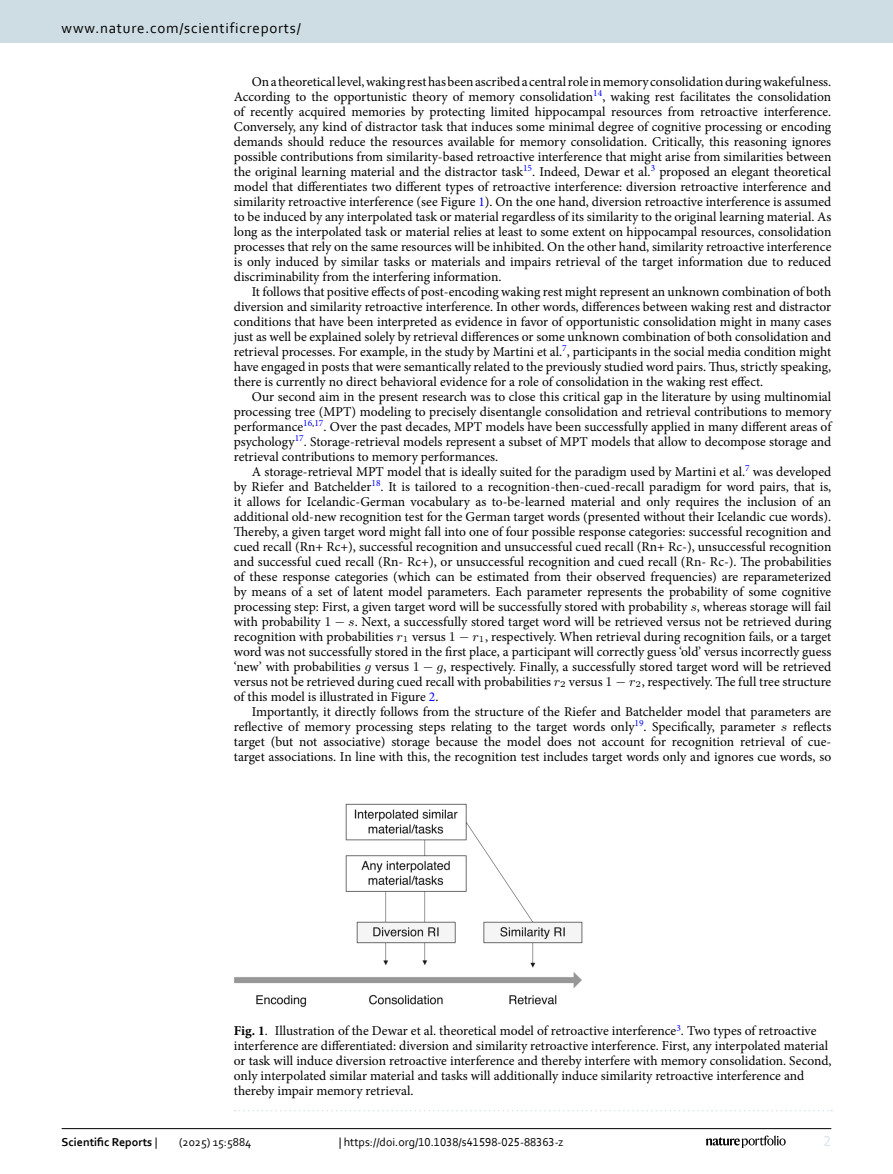
<style>
.page{position:relative;width:893px;height:1174px;background:#fff}
.page>*{position:absolute;margin:0;border:0;box-sizing:border-box;transform-origin:0 0}
.t1{font:15px "Corbel";letter-spacing:.05em;color:#000}
.t2{font:15px "Corbel";color:#d9e4eb}
.Body_Text_Indent{font:13.5px/15px "Minion Pro";color:#000;text-align:justify}
.Figure_Caption{font:13.5px/15px "Minion Pro";color:#000}
.t3{font:12px "Corbel";color:#000}
.t4{font:700 12px "Corbel";color:#000}
.s1{color:#00f}
.s2{font-family:"LM Math Italic 9"}
.s3{font-family:"LM Roman 9"}
.s4{font-weight:700}
.s5{font-weight:400}
</style>
<div class="page">
<img style="left:234px;top:803px;width:348px;height:204px">
<svg style="left:235px;top:1110px;width:597px;height:1px"></svg>
<hr style="left:62px;top:1128px;width:769px;height:1px;background:#000">
<svg style="left:706px;top:1135px;width:80px;height:12px"></svg>
<div style="left:0;top:0;width:893px;height:43px;background:#cedde4"></div>
<p class="t1" style="left:62px;top:18px;width:241px">www.nature.com/scientificreports/</p>
<p class="Body_Text_Indent" style="left:234px;top:74px;width:599px;text-indent:18px">On a theoretical level, waking rest has been ascribed a central role in memory consolidation during wakefulness.<br>According to the opportunistic theory of memory consolidation<sup>14</sup>, waking rest facilitates the consolidation of recently acquired memories by protecting limited hippocampal resources from retroactive interference.<br>Conversely, any kind of distractor task that induces some minimal degree of cognitive processing or encoding demands should reduce the resources available for memory consolidation. Critically, this reasoning ignores possible contributions from similarity-based retroactive interference that might arise from similarities between the original learning material and the distractor task<sup>15</sup>. Indeed, Dewar et al.<sup>3</sup> proposed an elegant theoretical model that differentiates two different types of retroactive interference: diversion retroactive interference and similarity retroactive interference (see Figure <span class="s1">1</span>). On the one hand, diversion retroactive interference is assumed to be induced by any interpolated task or material regardless of its similarity to the original learning material. As long as the interpolated task or material relies at least to some extent on hippocampal resources, consolidation processes that rely on the same resources will be inhibited. On the other hand, similarity retroactive interference is only induced by similar tasks or materials and impairs retrieval of the target information due to reduced discriminability from the interfering information.</p>
<p class="Body_Text_Indent" style="left:234px;top:284px;width:599px;text-indent:18px">It follows that positive effects of post-encoding waking rest might represent an unknown combination of both diversion and similarity retroactive interference. In other words, differences between waking rest and distractor conditions that have been interpreted as evidence in favor of opportunistic consolidation might in many cases just as well be explained solely by retrieval differences or some unknown combination of both consolidation and retrieval processes. For example, in the study by Martini et al.<sup>7</sup>, participants in the social media condition might have engaged in posts that were semantically related to the previously studied word pairs. Thus, strictly speaking, there is currently no direct behavioral evidence for a role of consolidation in the waking rest effect.</p>
<p class="Body_Text_Indent" style="left:234px;top:389px;width:599px;text-indent:18px">Our second aim in the present research was to close this critical gap in the literature by using multinomial processing tree (MPT) modeling to precisely disentangle consolidation and retrieval contributions to memory performance<sup>16</sup><sup>,</sup><sup>17</sup>. Over the past decades, MPT models have been successfully applied in many different areas of psychology<sup>17</sup>. Storage-retrieval models represent a subset of MPT models that allow to decompose storage and retrieval contributions to memory performances.</p>
<p class="Body_Text_Indent" style="left:234px;top:464px;width:599px;text-indent:18px">A storage-retrieval MPT model that is ideally suited for the paradigm used by Martini et al.<sup>7</sup> was developed by Riefer and Batchelder<sup>18</sup>. It is tailored to a recognition-then-cued-recall paradigm for word pairs, that is, it allows for Icelandic-German vocabulary as to-be-learned material and only requires the inclusion of an additional old-new recognition test for the German target words (presented without their Icelandic cue words).<br>Thereby, a given target word might fall into one of four possible response categories: successful recognition and cued recall (Rn+ Rc+), successful recognition and unsuccessful cued recall (Rn+ Rc-), unsuccessful recognition and successful cued recall (Rn- Rc+), or unsuccessful recognition and cued recall (Rn- Rc-). The probabilities of these response categories (which can be estimated from their observed frequencies) are reparameterized by means of a set of latent model parameters. Each parameter represents the probability of some cognitive processing step: First, a given target word will be successfully stored with probability <span class="s2">s</span>, whereas storage will fail with probability <span class="s3">1</span> − <span class="s2">s</span>. Next, a successfully stored target word will be retrieved versus not be retrieved during recognition with probabilities <span class="s2">r</span><sub>1</sub> versus <span class="s3">1</span> − <span class="s2">r</span><sub>1</sub>, respectively. When retrieval during recognition fails, or a target word was not successfully stored in the first place, a participant will correctly guess ‘old’ versus incorrectly guess ‘new’ with probabilities <span class="s2">g</span> versus <span class="s3">1</span> − <span class="s2">g</span>, respectively. Finally, a successfully stored target word will be retrieved versus not be retrieved during cued recall with probabilities <span class="s2">r</span><sub>2</sub> versus <span class="s3">1</span> − <span class="s2">r</span><sub>2</sub>, respectively. The full tree structure of this model is illustrated in Figure <span class="s1">2</span>.</p>
<p class="Body_Text_Indent" style="left:234px;top:704px;width:599px;text-indent:18px">Importantly, it directly follows from the structure of the Riefer and Batchelder model that parameters are reflective of memory processing steps relating to the target words only<sup>19</sup>. Specifically, parameter <span class="s2">s</span> reflects target (but not associative) storage because the model does not account for recognition retrieval of cue&shy;target associations. In line with this, the recognition test includes target words only and ignores cue words, so</p>
<p class="Figure_Caption" style="left:234px;top:1023px;width:599px"><span class="s4">Fig. 1</span>. Illustration of the Dewar et al. theoretical model of retroactive interference<sup>3</sup>. Two types of retroactive interference are differentiated: diversion and similarity retroactive interference. First, any interpolated material or task will induce diversion retroactive interference and thereby interfere with memory consolidation. Second, only interpolated similar material and tasks will additionally induce similarity retroactive interference and thereby impair memory retrieval.</p>
<p class="t4" style="left:62px;top:1134px;width:97px">Scientific Reports <span class="s5">|</span></p>
<p class="t3" style="left:179px;top:1134px;width:74px">(2025) 15:5884</p>
<p class="t3" style="left:339px;top:1134px;width:226px">| https://doi.org/10.1038/s41598-025-88363-z</p>
<p class="t2" style="left:824px;top:1132px;width:9px">2</p>
</div>
